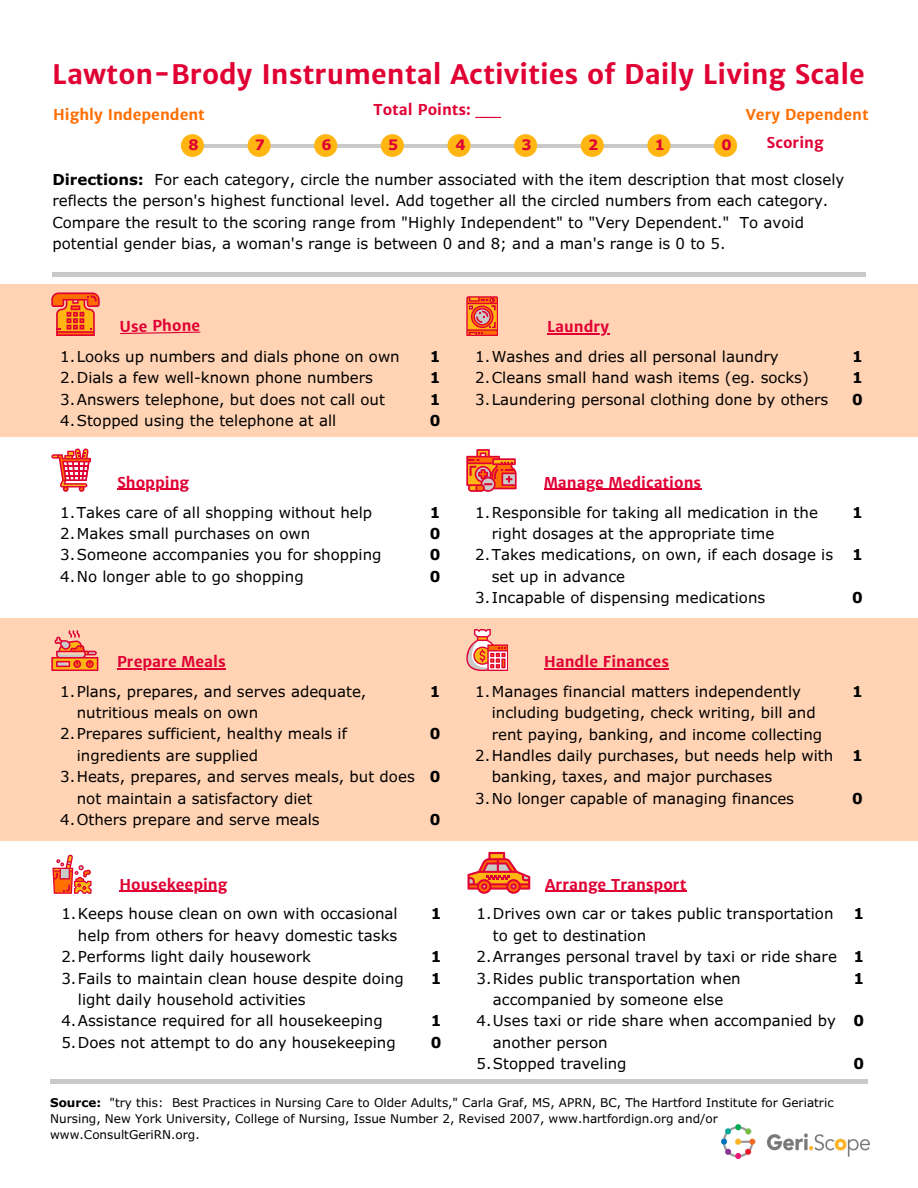
<style>
.page{position:relative;width:918px;height:1188px;background:#fff}
.page>*{position:absolute;margin:0;border:0;box-sizing:border-box;transform-origin:0 0}
.t1{font:700 27px "Merriweather Sans";color:#e00034}
.t2{font:15px/21.3px "Verdana Pro";color:#000}
.t3{font:700 15px "Merriweather Sans";color:#e00034}
.t4{font:700 15px/21.3px "Verdana Pro";color:#000}
.t5{font:700 15px "Merriweather Sans";color:#ff6e00}
.t6{font:700 14.4px "Verdana Pro";color:#e00034}
.t7{font:12px/16px "Verdana Pro";color:#000}
.s1{font-weight:700}
</style>
<div class="page">
<hr style="left:190px;top:144px;width:535px;height:4px;background:#c9cac8">
<div style="left:314px;top:134px;width:23px;height:23px;background:#ffb612;border-radius:50%"></div>
<div style="left:381px;top:134px;width:23px;height:23px;background:#ffb612;border-radius:50%"></div>
<div style="left:447px;top:134px;width:24px;height:23px;background:#ffb612;border-radius:50%"></div>
<div style="left:581px;top:134px;width:23px;height:23px;background:#ffb612;border-radius:50%"></div>
<div style="left:647px;top:134px;width:23px;height:23px;background:#ffb612;border-radius:50%"></div>
<div style="left:714px;top:134px;width:23px;height:23px;background:#ffb612;border-radius:50%"></div>
<div style="left:514px;top:134px;width:23px;height:23px;background:#ffb612;border-radius:50%"></div>
<div style="left:248px;top:134px;width:23px;height:23px;background:#ffb612;border-radius:50%"></div>
<div style="left:181px;top:134px;width:23px;height:23px;background:#ffb612;border-radius:50%"></div>
<hr style="left:50px;top:1080px;width:818px;height:3px;background:#c9cac8">
<div style="left:0;top:285px;width:918px;height:152px;background:#ffd3b3"></div>
<hr style="left:52px;top:273px;width:814px;height:3px;background:#c9cac8">
<svg style="left:52px;top:855px;width:40px;height:39px"></svg>
<svg style="left:467px;top:852px;width:63px;height:42px"></svg>
<hr style="left:120px;top:891px;width:107px;height:1px;background:#e00034">
<hr style="left:545px;top:891px;width:141px;height:1px;background:#e00034">
<div style="left:0;top:618px;width:918px;height:223px;background:#ffd3b3"></div>
<svg style="left:51px;top:630px;width:47px;height:41px"></svg>
<svg style="left:466px;top:629px;width:42px;height:42px"></svg>
<hr style="left:117px;top:668px;width:109px;height:1px;background:#e00034">
<hr style="left:544px;top:668px;width:125px;height:1px;background:#e00034">
<svg style="left:51px;top:449px;width:40px;height:43px"></svg>
<svg style="left:466px;top:449px;width:51px;height:43px"></svg>
<hr style="left:117px;top:489px;width:72px;height:1px;background:#e00034">
<hr style="left:544px;top:489px;width:157px;height:1px;background:#e00034">
<svg style="left:51px;top:292px;width:49px;height:44px"></svg>
<svg style="left:466px;top:296px;width:32px;height:40px"></svg>
<svg style="left:120px;top:332px;width:80px;height:2px"></svg>
<hr style="left:547px;top:333px;width:62px;height:1px;background:#e00034">
<img style="left:722px;top:1125px;width:147px;height:33px">
<p class="t1" style="left:52px;top:57px;width:814px">Lawton-Brody Instrumental Activities of Daily Living Scale</p>
<p class="t3" style="left:374px;top:100px;width:129px">Total Points: __</p>
<h2 class="t5" style="left:53px;top:105px;width:153px">Highly Independent</h2>
<p class="t5" style="left:746px;top:105px;width:124px">Very Dependent</p>
<p class="t6" style="left:188px;top:136px;width:12px">8</p>
<p class="t6" style="left:255px;top:136px;width:12px">7</p>
<h1 class="t6" style="left:322px;top:136px;width:12px">6</h1>
<h2 class="t6" style="left:388px;top:136px;width:12px">5</h2>
<h2 class="t6" style="left:456px;top:136px;width:12px">4</h2>
<p class="t6" style="left:522px;top:136px;width:12px">3</p>
<h2 class="t6" style="left:588px;top:136px;width:12px">2</h2>
<p class="t6" style="left:655px;top:136px;width:12px">1</p>
<p class="t6" style="left:721px;top:136px;width:12px">0</p>
<p class="t3" style="left:767px;top:133px;width:59px">Scoring</p>
<h2 class="t2" style="left:52px;top:168px;width:793px"><span class="s1">Directions:</span> For each category, circle the number associated with the item description that most closely reflects the person's highest functional level. Add together all the circled numbers from each category.<br>Compare the result to the scoring range from "Highly Independent" to "Very Dependent." To avoid potential gender bias, a woman's range is between 0 and 8; and a man's range is 0 to 5.</h2>
<h2 class="t3" style="left:120px;top:317px;width:82px;rotate:-1deg">Use Phone</h2>
<p class="t2" style="left:60px;top:345px;width:341px">1.Looks up numbers and dials phone on own</p>
<h2 class="t2" style="left:60px;top:367px;width:314px">2.Dials a few well-known phone numbers</h2>
<h2 class="t2" style="left:60px;top:388px;width:326px">3.Answers telephone, but does not call out</h2>
<h2 class="t2" style="left:60px;top:409px;width:278px">4.Stopped using the telephone at all</h2>
<h2 class="t3" style="left:117px;top:473px;width:74px">Shopping</h2>
<h2 class="t2" style="left:60px;top:501px;width:313px">1.Takes care of all shopping without help</h2>
<h2 class="t2" style="left:60px;top:522px;width:252px">2.Makes small purchases on own</h2>
<p class="t2" style="left:60px;top:544px;width:323px">3.Someone accompanies you for shopping</p>
<h2 class="t2" style="left:60px;top:565px;width:245px">4.No longer able to go shopping</h2>
<p class="t4" style="left:430px;top:345px;width:12px;text-align:justify">1<br>1<br>1<br>0</p>
<p class="t4" style="left:430px;top:501px;width:12px">1</p>
<p class="t4" style="left:430px;top:522px;width:12px">0</p>
<p class="t4" style="left:430px;top:544px;width:12px">0</p>
<p class="t4" style="left:430px;top:565px;width:12px">0</p>
<p class="t3" style="left:117px;top:652px;width:110px">Prepare Meals</p>
<p class="t2" style="left:77px;top:680px;width:291px;text-indent:-17px">1.Plans, prepares, and serves adequate, nutritious meals on own</p>
<h2 class="t2" style="left:77px;top:723px;width:272px;text-indent:-17px">2.Prepares sufficient, healthy meals if ingredients are supplied</h2>
<p class="t2" style="left:77px;top:766px;width:340px;text-indent:-17px">3.Heats, prepares, and serves meals, but does not maintain a satisfactory diet</p>
<p class="t2" style="left:60px;top:808px;width:261px">4.Others prepare and serve meals</p>
<p class="t4" style="left:430px;top:680px;width:12px">1</p>
<p class="t4" style="left:430px;top:723px;width:12px">0</p>
<p class="t4" style="left:430px;top:766px;width:12px">0</p>
<p class="t4" style="left:430px;top:808px;width:12px">0</p>
<p class="t3" style="left:547px;top:317px;width:64px">Laundry</p>
<p class="t2" style="left:475px;top:345px;width:305px">1.Washes and dries all personal laundry</p>
<p class="t2" style="left:475px;top:367px;width:335px">2.Cleans small hand wash items (eg. socks)</p>
<p class="t2" style="left:475px;top:388px;width:355px">3.Laundering personal clothing done by others</p>
<p class="t4" style="left:852px;top:345px;width:12px;text-align:justify">1<br>1<br>0</p>
<p class="t3" style="left:544px;top:473px;width:159px">Manage Medications</p>
<h2 class="t2" style="left:492px;top:501px;width:328px;text-indent:-17px">1.Responsible for taking all medication in the right dosages at the appropriate time</h2>
<h2 class="t2" style="left:492px;top:544px;width:343px;text-indent:-17px">2.Takes medications, on own, if each dosage is set up in advance</h2>
<h2 class="t2" style="left:475px;top:587px;width:292px">3.Incapable of dispensing medications</h2>
<h2 class="t3" style="left:544px;top:652px;width:126px">Handle Finances</h2>
<h2 class="t2" style="left:492px;top:680px;width:332px;text-indent:-17px">1.Manages financial matters independently including budgeting, check writing, bill and rent paying, banking, and income collecting</h2>
<p class="t2" style="left:492px;top:744px;width:343px;text-indent:-17px">2.Handles daily purchases, but needs help with banking, taxes, and major purchases</p>
<h2 class="t2" style="left:475px;top:787px;width:320px">3.No longer capable of managing finances</h2>
<p class="t4" style="left:852px;top:501px;width:12px">1</p>
<h2 class="t4" style="left:852px;top:544px;width:12px">1</h2>
<p class="t4" style="left:852px;top:587px;width:12px">0</p>
<p class="t4" style="left:852px;top:680px;width:12px">1</p>
<p class="t4" style="left:852px;top:744px;width:12px">1</p>
<p class="t4" style="left:852px;top:787px;width:12px">0</p>
<p class="t3" style="left:120px;top:875px;width:109px">Housekeeping</p>
<p class="t2" style="left:61px;top:903px;width:338px;text-align:right">1.Keeps house clean on own with occasional help from others for heavy domestic tasks</p>
<p class="t2" style="left:61px;top:946px;width:251px">2.Performs light daily housework</p>
<p class="t2" style="left:78px;top:967px;width:327px;text-indent:-17px">3.Fails to maintain clean house despite doing light daily household activities</p>
<p class="t2" style="left:61px;top:1010px;width:323px">4.Assistance required for all housekeeping</p>
<h2 class="t2" style="left:61px;top:1031px;width:336px">5.Does not attempt to do any housekeeping</h2>
<p class="t4" style="left:431px;top:903px;width:12px">1</p>
<p class="t4" style="left:431px;top:946px;width:12px">1<br>1</p>
<h2 class="t4" style="left:431px;top:1010px;width:12px">1<br>0</h2>
<h2 class="t3" style="left:545px;top:875px;width:143px">Arrange Transport</h2>
<p class="t2" style="left:493px;top:903px;width:342px;text-indent:-17px">1.Drives own car or takes public transportation to get to destination</p>
<p class="t2" style="left:476px;top:946px;width:362px">2.Arranges personal travel by taxi or ride share</p>
<p class="t2" style="left:476px;top:967px;width:266px;text-align:center">3.Rides public transportation when accompanied by someone else</p>
<h2 class="t2" style="left:493px;top:1010px;width:345px;text-indent:-17px">4.Uses taxi or ride share when accompanied by another person</h2>
<p class="t2" style="left:476px;top:1052px;width:152px">5.Stopped traveling</p>
<h2 class="t7" style="left:50px;top:1094px;width:785px"><span class="s1">Source:</span> "try this: Best Practices in Nursing Care to Older Adults," Carla Graf, MS, APRN, BC, The Hartford Institute for Geriatric<br>Nursing, New York University, College of Nursing, Issue Number 2, Revised 2007, www.hartfordign.org and/or</h2>
<p class="t7" style="left:50px;top:1126px;width:151px">www.ConsultGeriRN.org.</p>
<h2 class="t4" style="left:853px;top:903px;width:12px">1</h2>
<p class="t4" style="left:853px;top:946px;width:12px">1<br>1</p>
<p class="t4" style="left:853px;top:1010px;width:12px">0</p>
<p class="t4" style="left:853px;top:1052px;width:12px">0</p>
</div>
